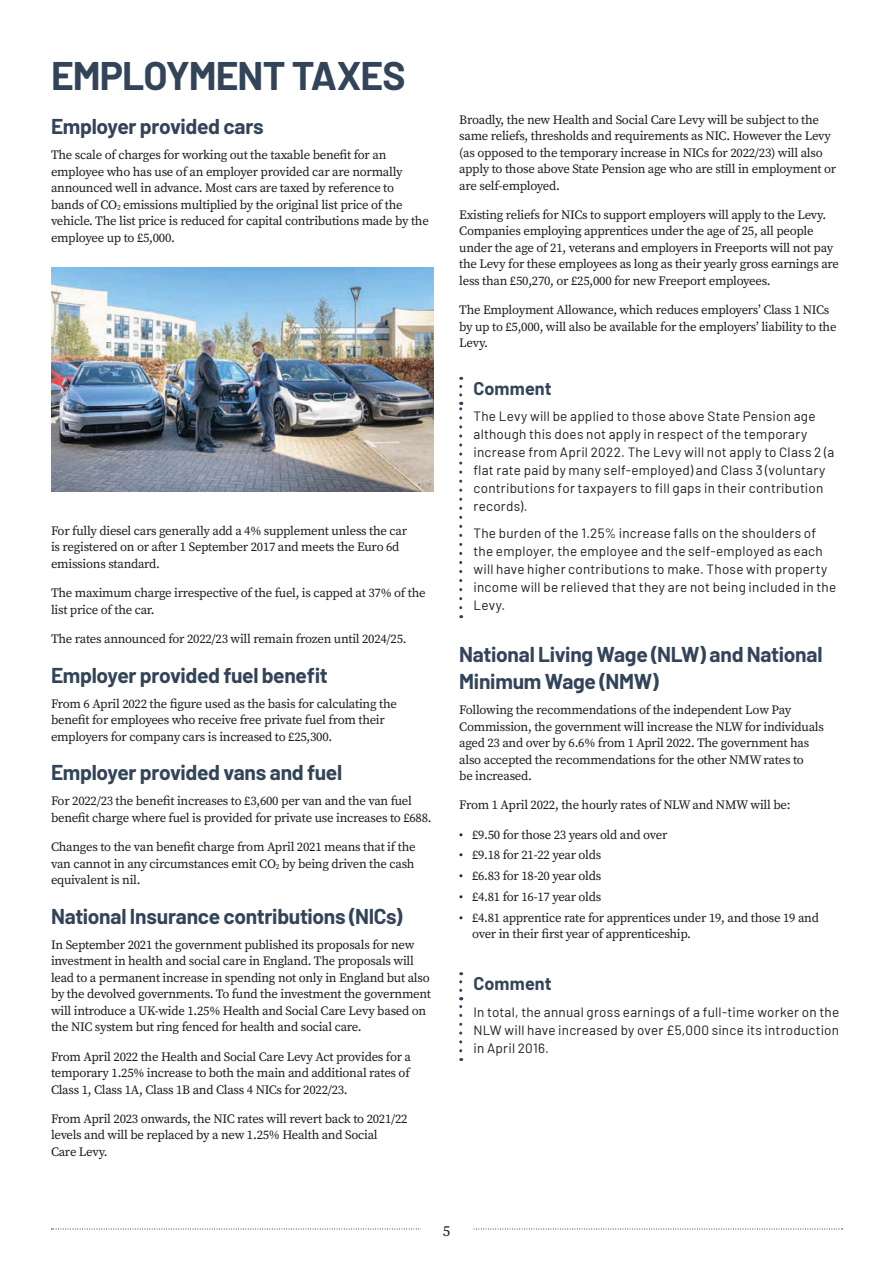
<style>
.page{position:relative;width:893px;height:1263px;background:#fff}
.page>*{position:absolute;margin:0;border:0;box-sizing:border-box;transform-origin:0 0}
.t1{font:700 39px "Barlow";letter-spacing:-.025em;color:#334459}
.t2{font:700 21px/27px "Barlow";letter-spacing:-.015em;color:#334459}
.t3{font:700 18px "Barlow";letter-spacing:.005em;color:#334459}
.t4{font:15px "Source Serif Pro";color:#1d1d1b}
.t5{font:13.5px/18px "Barlow";letter-spacing:.015em;color:#1d1d1b}
.t6{font:12.75px/16.5px "Source Serif Pro";letter-spacing:-.02em;color:#1d1d1b}
</style>
<div class="page">
<svg style="left:51px;top:1228px;width:792px;height:1px"></svg>
<div style="left:421px;top:1208px;width:51px;height:42px;background:#fff"></div>
<svg style="left:459px;top:402px;width:3px;height:206px"></svg>
<svg style="left:459px;top:377px;width:3px;height:18px"></svg>
<svg style="left:459px;top:997px;width:3px;height:54px"></svg>
<svg style="left:459px;top:972px;width:3px;height:18px"></svg>
<img style="left:51px;top:268px;width:383px;height:224px">
<h1 class="t1" style="left:51px;top:47px;width:356px">EMPLOYMENT TAXES</h1>
<h2 class="t2" style="left:51px;top:111px;width:214px">Employer provided cars</h2>
<p class="t6" style="left:51px;top:147px;width:379px">The scale of charges for working out the taxable benefit for an employee who has use of an employer provided car are normally announced well in advance. Most cars are taxed by reference to bands of CO<sub>2</sub> emissions multiplied by the original list price of the vehicle. The list price is reduced for capital contributions made by the employee up to £5,000.</p>
<p class="t6" style="left:51px;top:522px;width:358px">For fully diesel cars generally add a 4% supplement unless the car is registered on or after 1 September 2017 and meets the Euro 6d emissions standard.</p>
<p class="t6" style="left:51px;top:585px;width:376px">The maximum charge irrespective of the fuel, is capped at 37% of the list price of the car.</p>
<p class="t6" style="left:51px;top:630px;width:357px">The rates announced for 2022/23 will remain frozen until 2024/25.</p>
<h2 class="t2" style="left:51px;top:660px;width:278px">Employer provided fuel benefit</h2>
<p class="t6" style="left:51px;top:695px;width:347px">From 6 April 2022 the figure used as the basis for calculating the benefit for employees who receive free private fuel from their employers for company cars is increased to £25,300.</p>
<h2 class="t2" style="left:51px;top:758px;width:293px">Employer provided vans and fuel</h2>
<p class="t6" style="left:51px;top:793px;width:382px">For 2022/23 the benefit increases to £3,600 per van and the van fuel benefit charge where fuel is provided for private use increases to £688.</p>
<p class="t6" style="left:51px;top:839px;width:366px;text-align:justify">Changes to the van benefit charge from April 2021 means that if the van cannot in any circumstances emit CO<sub>2</sub> by being driven the cash equivalent is nil.</p>
<h2 class="t2" style="left:51px;top:901px;width:353px">National Insurance contributions (NICs)</h2>
<p class="t6" style="left:51px;top:936px;width:382px">In September 2021 the government published its proposals for new investment in health and social care in England. The proposals will lead to a permanent increase in spending not only in England but also by the devolved governments. To fund the investment the government will introduce a UK-wide 1.25% Health and Social Care Levy based on the NIC system but ring fenced for health and social care.</p>
<p class="t6" style="left:51px;top:1048px;width:362px;text-align:justify">From April 2022 the Health and Social Care Levy Act provides for a temporary 1.25% increase to both the main and additional rates of Class 1, Class 1A, Class 1B and Class 4 NICs for 2022/23.</p>
<p class="t6" style="left:51px;top:1110px;width:358px">From April 2023 onwards, the NIC rates will revert back to 2021/22 levels and will be replaced by a new 1.25% Health and Social<br>Care Levy.</p>
<p class="t6" style="left:459px;top:111px;width:378px">Broadly, the new Health and Social Care Levy will be subject to the same reliefs, thresholds and requirements as NIC. However the Levy (as opposed to the temporary increase in NICs for 2022/23) will also apply to those above State Pension age who are still in employment or are self-employed.</p>
<p class="t6" style="left:459px;top:206px;width:381px">Existing reliefs for NICs to support employers will apply to the Levy.<br>Companies employing apprentices under the age of 25, all people under the age of 21, veterans and employers in Freeports will not pay the Levy for these employees as long as their yearly gross earnings are less than £50,270, or £25,000 for new Freeport employees.</p>
<p class="t6" style="left:459px;top:302px;width:379px">The Employment Allowance, which reduces employers’ Class 1 NICs by up to £5,000, will also be available for the employers’ liability to the<br>Levy.</p>
<h3 class="t3" style="left:473px;top:375px;width:80px">Comment</h3>
<p class="t5" style="left:473px;top:406px;width:362px">The Levy will be applied to those above State Pension age although this does not apply in respect of the temporary increase from April 2022. The Levy will not apply to Class 2 (a flat rate paid by many self-employed) and Class 3 (voluntary contributions for taxpayers to fill gaps in their contribution records).</p>
<p class="t5" style="left:473px;top:523px;width:364px">The burden of the 1.25% increase falls on the shoulders of the employer, the employee and the self-employed as each will have higher contributions to make. Those with property income will be relieved that they are not being included in the Levy.</p>
<h2 class="t2" style="left:459px;top:639px;width:365px">National Living Wage (NLW) and National<br>Minimum Wage (NMW)</h2>
<p class="t6" style="left:459px;top:702px;width:366px">Following the recommendations of the independent Low Pay Commission, the government will increase the NLW for individuals aged 23 and over by 6.6% from 1 April 2022. The government has also accepted the recommendations for the other NMW rates to<br>be increased.</p>
<p class="t6" style="left:459px;top:797px;width:333px">From 1 April 2022, the hourly rates of NLW and NMW will be:</p>
<p class="t6" style="left:459px;top:826px;width:210px">• £9.50 for those 23 years old and over</p>
<p class="t6" style="left:459px;top:847px;width:143px">• £9.18 for 21-22 year olds</p>
<p class="t6" style="left:459px;top:868px;width:143px">• £6.83 for 18-20 year olds</p>
<p class="t6" style="left:459px;top:888px;width:143px">• £4.81 for 16-17 year olds</p>
<p class="t6" style="left:472px;top:909px;width:348px;text-indent:-13px">• £4.81 apprentice rate for apprentices under 19, and those 19 and over in their first year of apprenticeship.</p>
<h3 class="t3" style="left:473px;top:970px;width:80px">Comment</h3>
<p class="t5" style="left:473px;top:1001px;width:367px;text-align:justify">In total, the annual gross earnings of a full-time worker on the NLW will have increased by over £5,000 since its introduction in April 2016.</p>
<p class="t4" style="left:443px;top:1221px;width:9px">5</p>
</div>
